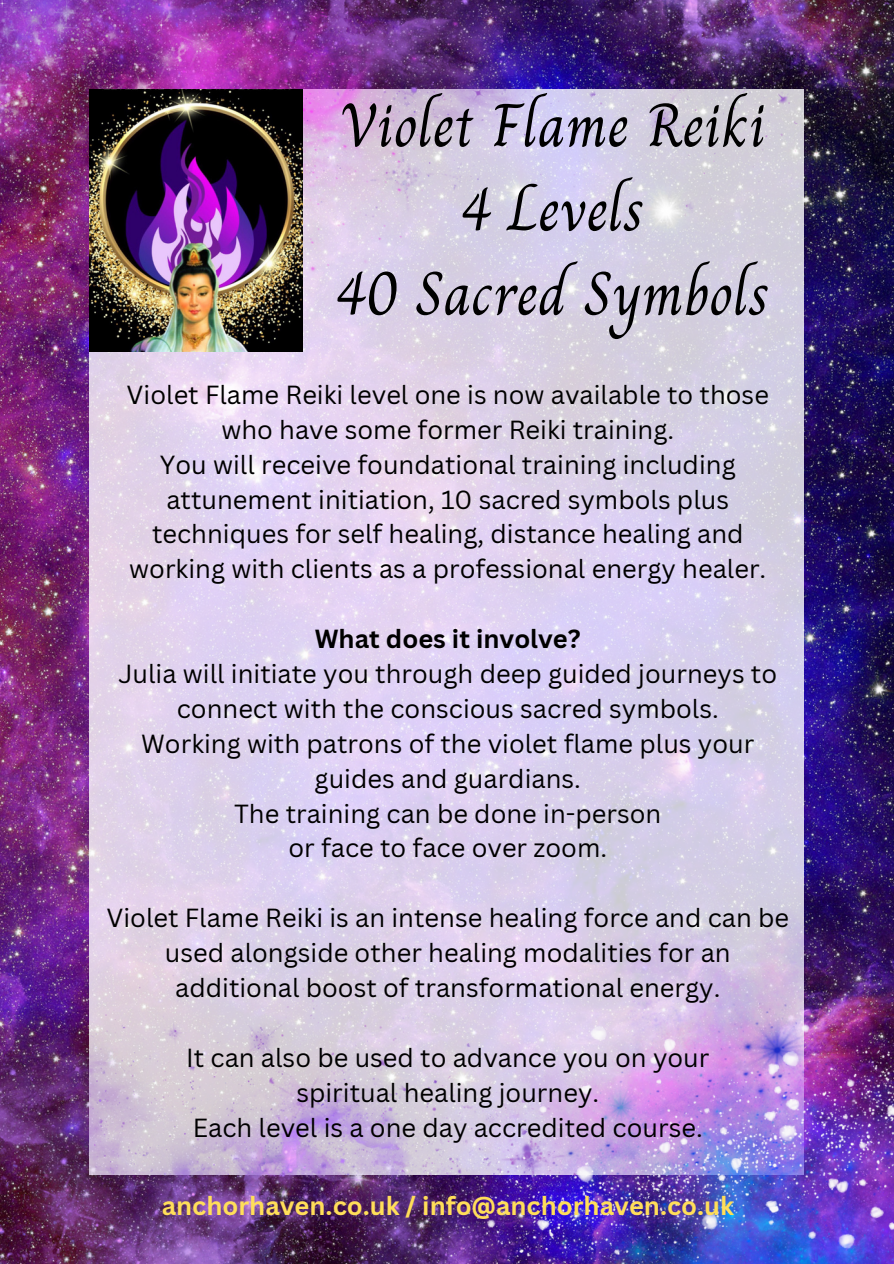
<style>
.page{position:relative;width:894px;height:1264px;background:#fff}
.page>*{position:absolute;margin:0;border:0;box-sizing:border-box;transform-origin:0 0}
.t1{font:61.2px/84.2px "Charm";color:#000;text-align:center}
.t2{font:25.5px/34.8px "Canva Sans";color:#000;text-align:center}
.t3{font:700 25.5px "Canva Sans";color:#ffde59}
.t4{font:700 25.5px "Canva Sans";color:#000}
</style>
<div class="page">
<img style="left:0;top:281px;width:893px;height:600px">
<svg style="left:89px;top:281px;width:715px;height:600px;background:#dcd1ec"></svg>
<img style="left:462px;top:880px;width:431px;height:85px">
<img style="left:684px;top:965px;width:209px;height:19px">
<img style="left:390px;top:281px;width:100px;height:63px">
<img style="left:390px;top:0;width:503px;height:281px">
<img style="left:0;top:881px;width:684px;height:382px">
<img style="left:442px;top:984px;width:451px;height:279px">
<img style="left:0;top:0;width:390px;height:399px">
<img style="left:0;top:0;width:240px;height:176px">
<img style="left:89px;top:89px;width:213px;height:262px">
<p class="t1" style="left:336px;top:83px;width:435px">Violet Flame Reiki<br>4 Levels<br>40 Sacred Symbols</p>
<p class="t2" style="left:127px;top:376px;width:643px">Violet Flame Reiki level one is now available to those who have some former Reiki training.</p>
<p class="t2" style="left:129px;top:446px;width:638px">You will receive foundational training including attunement initiation, 10 sacred symbols plus techniques for self healing, distance healing and working with clients as a professional energy healer.</p>
<p class="t4" style="left:315px;top:621px;width:267px">What does it involve?</p>
<p class="t2" style="left:118px;top:655px;width:660px">Julia will initiate you through deep guided journeys to connect with the conscious sacred symbols.</p>
<p class="t2" style="left:141px;top:725px;width:614px">Working with patrons of the violet flame plus your guides and guardians.</p>
<p class="t2" style="left:234px;top:795px;width:428px">The training can be done in-person</p>
<p class="t2" style="left:288px;top:830px;width:320px">or face to face over zoom.</p>
<p class="t2" style="left:106px;top:899px;width:684px">Violet Flame Reiki is an intense healing force and can be used alongside other healing modalities for an additional boost of transformational energy.</p>
<p class="t2" style="left:186px;top:1039px;width:524px">It can also be used to advance you on your</p>
<p class="t2" style="left:296px;top:1074px;width:304px">spiritual healing journey.</p>
<p class="t2" style="left:193px;top:1109px;width:511px">Each level is a one day accredited course.</p>
<p class="t3" style="left:162px;top:1188px;width:573px">anchorhaven.co.uk / info@anchorhaven.co.uk</p>
</div>
